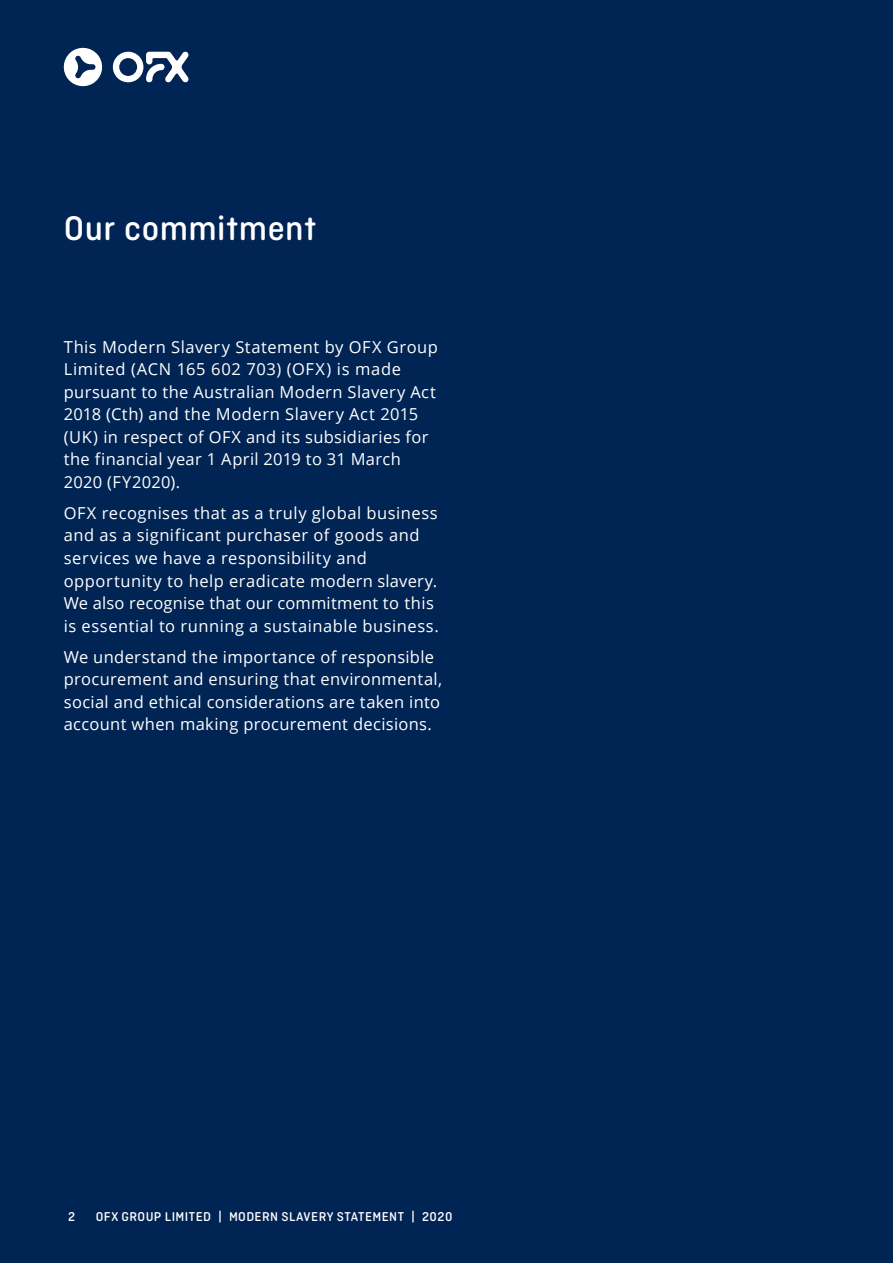
<style>
.page{position:relative;width:893px;height:1263px;background:#002453}
.page>*{position:absolute;margin:0;border:0;box-sizing:border-box;transform-origin:0 0}
.t1{font:500 36px "Ciutadella Rounded";letter-spacing:.015em;color:#fff}
.t2{font:16.5px/22.5px "Open Sans";letter-spacing:.025em;color:#fff}
.t3{font:500 13.5px "Ciutadella Rounded";letter-spacing:.035em;color:#fff}
</style>
<div class="page">
<svg style="left:113px;top:51px;width:76px;height:32px"></svg>
<svg style="left:64px;top:48px;width:39px;height:38px"></svg>
<h1 class="t1" style="left:64px;top:208px;width:254px">Our commitment</h1>
<p class="t2" style="left:64px;top:335px;width:376px">This Modern Slavery Statement by OFX Group Limited (ACN 165 602 703) (OFX) is made pursuant to the Australian Modern Slavery Act 2018 (Cth) and the Modern Slavery Act 2015 (UK) in respect of OFX and its subsidiaries for the financial year 1 April 2019 to 31 March 2020 (FY2020).</p>
<p class="t2" style="left:64px;top:501px;width:376px">OFX recognises that as a truly global business and as a significant purchaser of goods and services we have a responsibility and opportunity to help eradicate modern slavery.<br>We also recognise that our commitment to this is essential to running a sustainable business.</p>
<p class="t2" style="left:64px;top:645px;width:380px">We understand the importance of responsible procurement and ensuring that environmental, social and ethical considerations are taken into account when making procurement decisions.</p>
<p class="t3" style="left:68px;top:1209px;width:9px">2</p>
<p class="t3" style="left:96px;top:1209px;width:358px">OFX GROUP LIMITED | MODERN SLAVERY STATEMENT | 2020</p>
</div>
